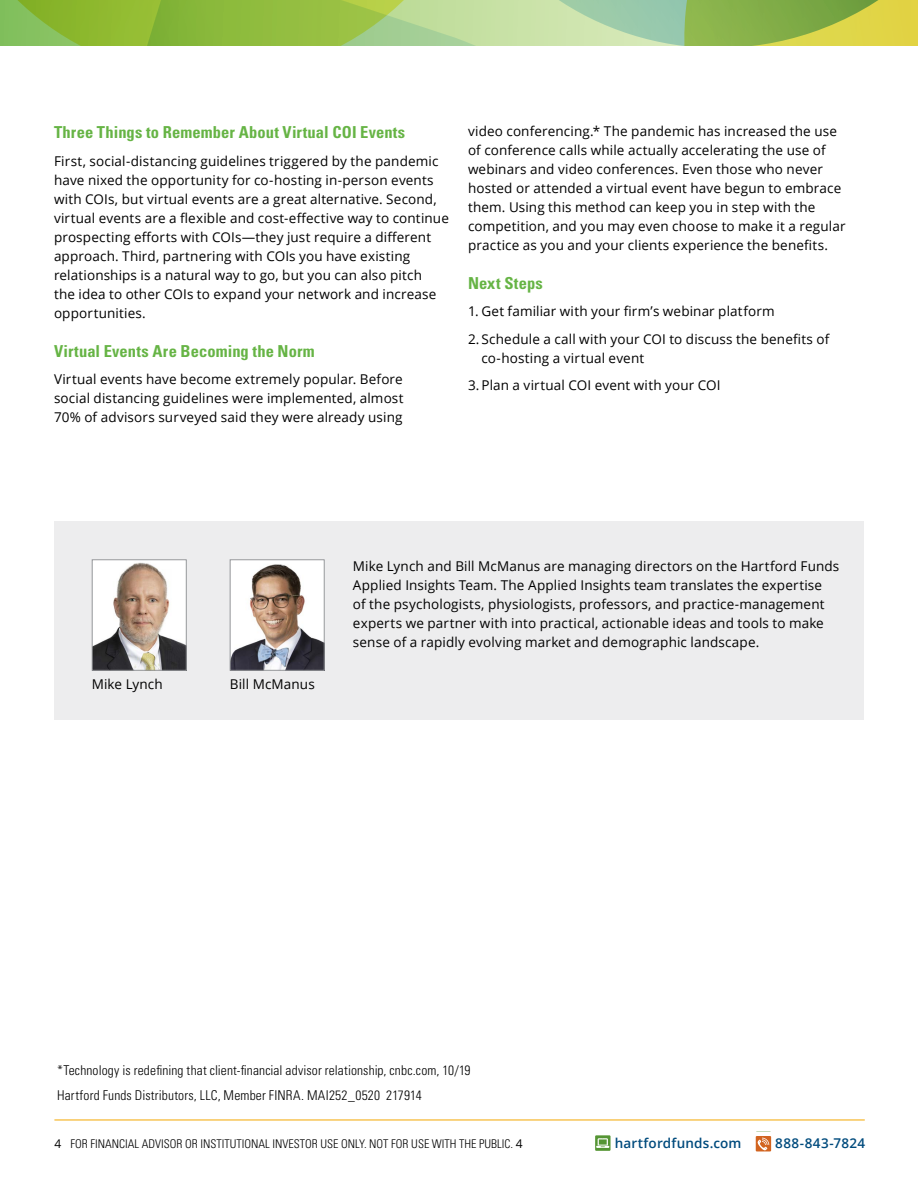
<style>
.page{position:relative;width:918px;height:1188px;background:#fff}
.page>*{position:absolute;margin:0;border:0;box-sizing:border-box;transform-origin:0 0}
.t1{font:700 condensed 16.5px "Univers";letter-spacing:.01em;color:#66b445}
.t2{font:13.5px/19px "Open Sans";letter-spacing:.01em;color:#000}
.t3{font:300 condensed 13.5px/24.8px "Univers LT Std";letter-spacing:.01em;color:#000}
.t4{font:600 13.5px "Open Sans";letter-spacing:.015em;color:#004b7d}
.t5{font:300 condensed 12px "Univers LT Std";color:#000}
.s1{font-family:"Open Sans";font-weight:400;font-stretch:normal}
</style>
<div class="page">
<div style="left:54px;top:522px;width:810px;height:198px;background:#ededee"></div>
<div style="left:595px;top:1135px;width:16px;height:16px;background:#559534"></div>
<svg style="left:596px;top:1138px;width:13px;height:10px"></svg>
<svg style="left:756px;top:1136px;width:15px;height:15px"></svg>
<svg style="left:757px;top:1138px;width:12px;height:13px"></svg>
<hr style="left:54px;top:1120px;width:811px;height:1px;background:#f4a700">
<svg style="left:0;top:0;width:918px;height:45px;background:#a1c563"></svg>
<img style="left:94px;top:561px;width:91px;height:108px">
<div style="left:92px;top:559px;width:95px;height:112px;border:1px solid #939598"></div>
<img style="left:232px;top:561px;width:91px;height:108px">
<div style="left:230px;top:559px;width:95px;height:112px;border:1px solid #939598"></div>
<p class="t1" style="left:54px;top:122px;width:353px">Three Things to Remember About Virtual COI Events</p>
<p class="t2" style="left:54px;top:151px;width:396px">First, social-distancing guidelines triggered by the pandemic have nixed the opportunity for co-hosting in-person events with COIs, but virtual events are a great alternative. Second, virtual events are a flexible and cost-effective way to continue prospecting efforts with COIs—they just require a different approach. Third, partnering with COIs you have existing relationships is a natural way to go, but you can also pitch<br>the idea to other COIs to expand your network and increase opportunities.</p>
<p class="t1" style="left:54px;top:341px;width:262px">Virtual Events Are Becoming the Norm</p>
<p class="t2" style="left:54px;top:370px;width:351px;text-align:justify">Virtual events have become extremely popular. Before social distancing guidelines were implemented, almost 70% of advisors surveyed said they were already using</p>
<p class="t2" style="left:468px;top:121px;width:379px">video conferencing.* The pandemic has increased the use of conference calls while actually accelerating the use of webinars and video conferences. Even those who never hosted or attended a virtual event have begun to embrace them. Using this method can keep you in step with the competition, and you may even choose to make it a regular practice as you and your clients experience the benefits.</p>
<p class="t1" style="left:468px;top:273px;width:76px">Next Steps</p>
<p class="t2" style="left:468px;top:302px;width:308px">1. Get familiar with your firm’s webinar platform</p>
<p class="t2" style="left:482px;top:329px;width:349px;text-indent:-14px">2. Schedule a call with your COI to discuss the benefits of co-hosting a virtual event</p>
<p class="t2" style="left:468px;top:375px;width:254px">3.Plan a virtual COI event with your COI</p>
<p class="t2" style="left:92px;top:674px;width:73px">Mike Lynch</p>
<p class="t2" style="left:230px;top:674px;width:86px">Bill McManus</p>
<p class="t2" style="left:353px;top:556px;width:488px">Mike Lynch and Bill McManus are managing directors on the Hartford Funds Applied Insights Team. The Applied Insights team translates the expertise<br>of the psychologists, physiologists, professors, and practice-management experts we partner with into practical, actionable ideas and tools to make sense of a rapidly evolving market and demographic landscape.</p>
<p class="t3" style="left:57px;top:1058px;width:415px">*Technology is redefining that client-financial advisor relationship, cnbc.com, 10/19<br>Hartford Funds Distributors, LLC, Member FINRA. MAI252_0520 217914</p>
<p class="t5" style="left:54px;top:1136px;width:470px"><span class="s1">4</span> FOR FINANCIAL ADVISOR OR INSTITUTIONAL INVESTOR USE ONLY. NOT FOR USE WITH THE PUBLIC. <span class="s1">4</span></p>
<p class="t4" style="left:615px;top:1134px;width:128px">hartfordfunds.com</p>
<p class="t4" style="left:775px;top:1134px;width:91px">888-843-7824</p>
</div>
